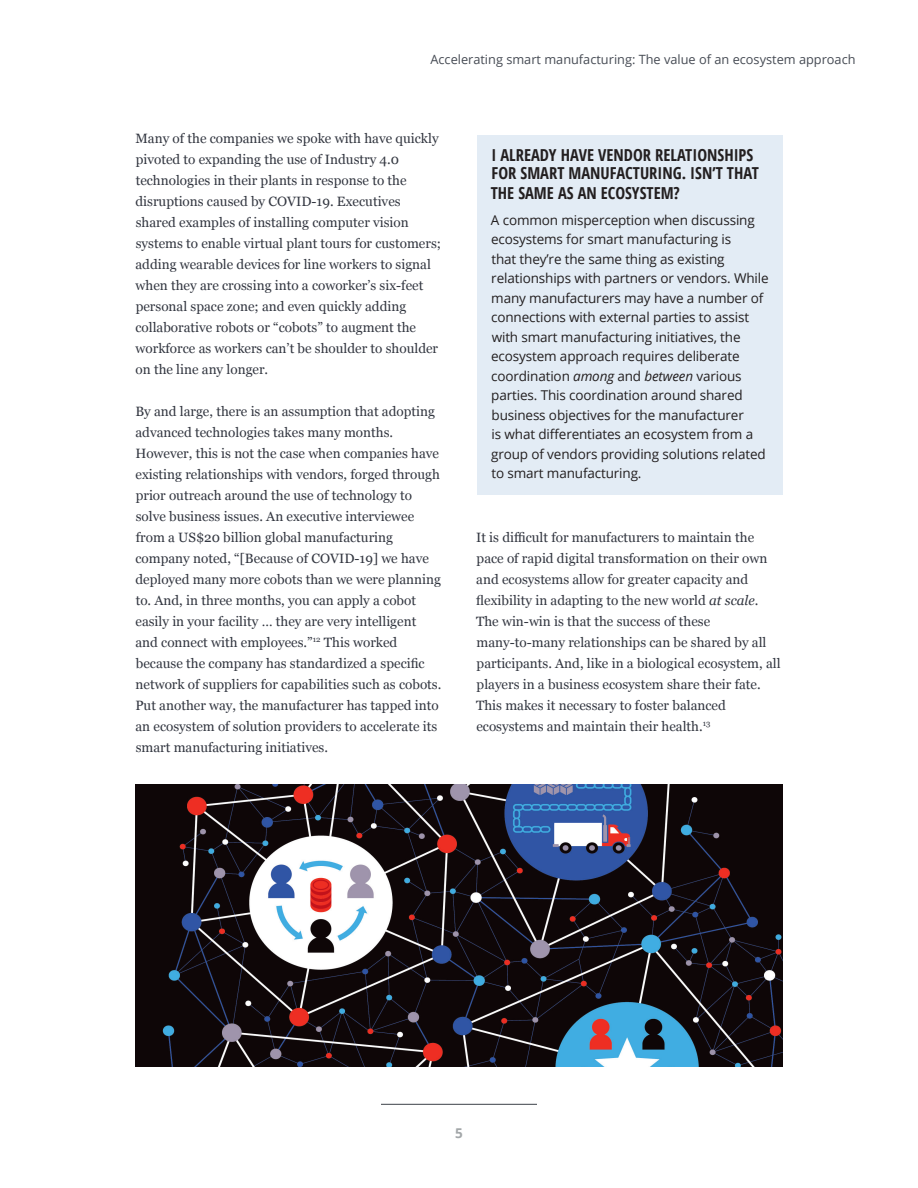
<style>
.page{position:relative;width:918px;height:1188px;background:#fff}
.page>*{position:absolute;margin:0;border:0;box-sizing:border-box;transform-origin:0 0}
.sidebar-h1{font:700 16.5px/18px "Open Sans Condensed";color:#231f20}
.body-copy{font:13.5px/21px "Georgia";color:#323640}
.sidebar-body{font:13.5px/19.5px "Open Sans";letter-spacing:-.01em;color:#231f20}
.t1{font:700 13.5px "Open Sans";color:#a3a7a9}
.t2{font:12.75px "Open Sans";color:#464b54}
.s1{font-style:italic}
</style>
<div class="page">
<hr style="left:381px;top:1104px;width:156px;height:1px;background:#5f6369">
<div style="left:477px;top:135px;width:306px;height:359px;background:#e3ecf5"></div>
<img style="left:135px;top:784px;width:648px;height:282px">
<p class="t2" style="left:430px;top:50px;width:427px">Accelerating smart manufacturing: The value of an ecosystem approach</p>
<p class="body-copy" style="left:135px;top:127px;width:307px">Many of the companies we spoke with have quickly pivoted to expanding the use of Industry 4.0 technologies in their plants in response to the disruptions caused by COVID-19. Executives shared examples of installing computer vision systems to enable virtual plant tours for customers; adding wearable devices for line workers to signal when they are crossing into a coworker’s six-feet personal space zone; and even quickly adding collaborative robots or “cobots” to augment the workforce as workers can’t be shoulder to shoulder on the line any longer.</p>
<p class="body-copy" style="left:135px;top:400px;width:308px">By and large, there is an assumption that adopting advanced technologies takes many months.<br>However, this is not the case when companies have existing relationships with vendors, forged through prior outreach around the use of technology to solve business issues. An executive interviewee from a US$20 billion global manufacturing company noted, “[Because of COVID-19] we have deployed many more cobots than we were planning to. And, in three months, you can apply a cobot easily in your facility … they are very intelligent and connect with employees.”<sup>12</sup> This worked because the company has standardized a specific network of suppliers for capabilities such as cobots.<br>Put another way, the manufacturer has tapped into an ecosystem of solution providers to accelerate its smart manufacturing initiatives.</p>
<p class="sidebar-h1" style="left:491px;top:146px;width:269px">I ALREADY HAVE VENDOR RELATIONSHIPS<br>FOR SMART MANUFACTURING. ISN’T THAT</p>
<p class="sidebar-h1" style="left:491px;top:183px;width:191px">THE SAME AS AN ECOSYSTEM?</p>
<p class="sidebar-body" style="left:491px;top:210px;width:279px">A common misperception when discussing ecosystems for smart manufacturing is<br>that they’re the same thing as existing relationships with partners or vendors. While many manufacturers may have a number of connections with external parties to assist with smart manufacturing initiatives, the ecosystem approach requires deliberate coordination <span class="s1">among</span> and <span class="s1">between</span> various parties. This coordination around shared business objectives for the manufacturer<br>is what differentiates an ecosystem from a group of vendors providing solutions related to smart manufacturing.</p>
<p class="body-copy" style="left:476px;top:526px;width:306px">It is difficult for manufacturers to maintain the pace of rapid digital transformation on their own and ecosystems allow for greater capacity and flexibility in adapting to the new world <span class="s1">at scale</span>.<br>The win-win is that the success of these many-to-many relationships can be shared by all participants. And, like in a biological ecosystem, all players in a business ecosystem share their fate.<br>This makes it necessary to foster balanced ecosystems and maintain their health.<sup>13</sup></p>
<p class="t1" style="left:455px;top:1123px;width:9px">5</p>
</div>
